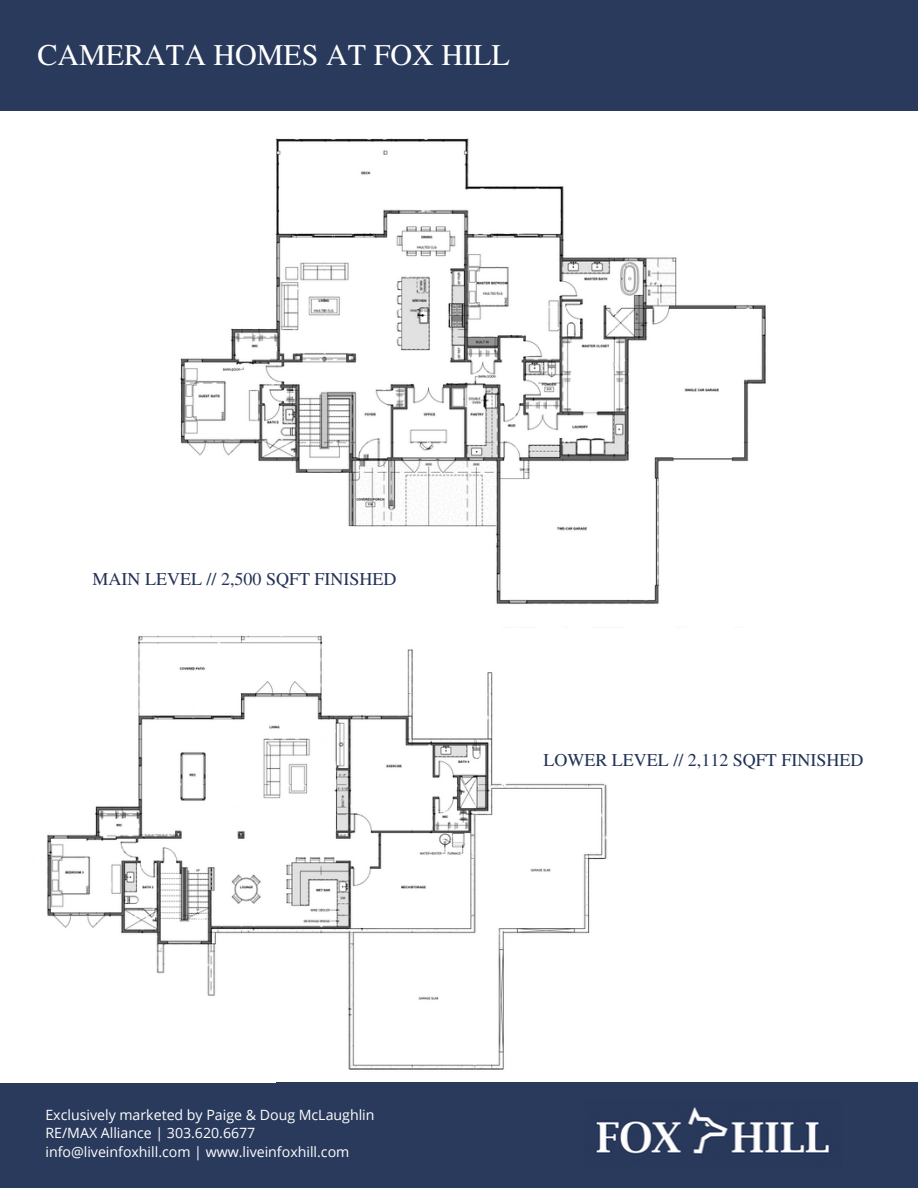
<style>
.page{position:relative;width:918px;height:1188px;background:#fff}
.page>*{position:absolute;margin:0;border:0;box-sizing:border-box;transform-origin:0 0}
.t1{font:30px "Te X Gyre Termes";color:#fff}
.t2{font:18px "Te X Gyre Termes";color:#223256}
.t3{font:14.1px "Open Sans";color:#fff}
</style>
<div class="page">
<div style="left:0;top:0;width:918px;height:110px;background:#2a3a5c"></div>
<div style="left:0;top:1082px;width:918px;height:106px;background:#2a3a5c"></div>
<img style="left:595px;top:1107px;width:234px;height:48px">
<img style="left:180px;top:138px;width:586px;height:466px">
<img style="left:47px;top:635px;width:560px;height:435px">
<h2 class="t1" style="left:37px;top:33px;width:474px">CAMERATA HOMES AT FOX HILL</h2>
<p class="t2" style="left:93px;top:566px;width:305px">MAIN LEVEL // 2,500 SQFT FINISHED</p>
<p class="t3" style="left:45px;top:1105px;width:331px">Exclusively marketed by Paige &amp; Doug McLaughlin</p>
<h2 class="t3" style="left:45px;top:1123px;width:211px">RE/MAX Alliance | 303.620.6677</h2>
<p class="t3" style="left:45px;top:1142px;width:305px">info@liveinfoxhill.com | www.liveinfoxhill.com</p>
<p class="t2" style="left:543px;top:747px;width:321px">LOWER LEVEL // 2,112 SQFT FINISHED</p>
</div>
